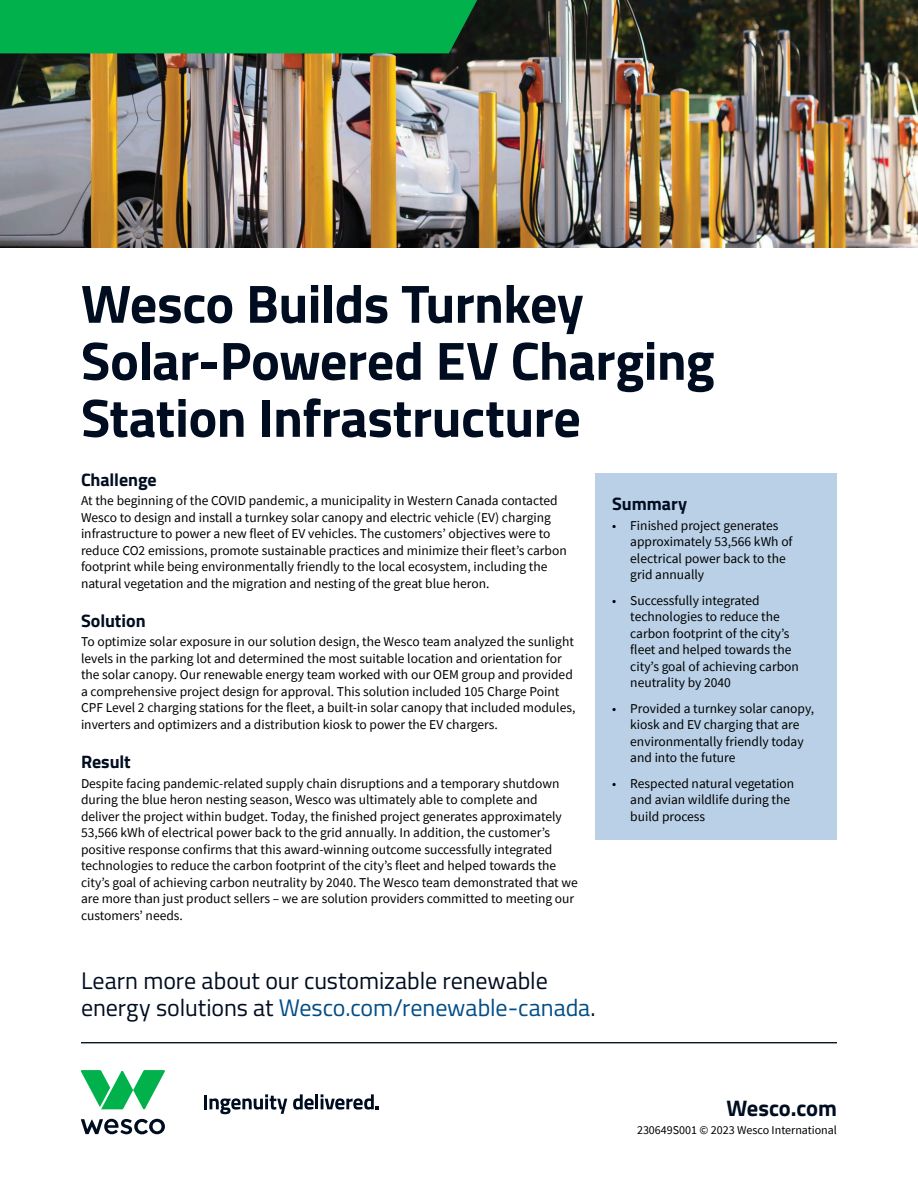
<style>
.page{position:relative;width:918px;height:1188px;background:#fff}
.page>*{position:absolute;margin:0;border:0;box-sizing:border-box;transform-origin:0 0}
.t1{font:700 54px/57px "Titillium Web";letter-spacing:-.01em;color:#000d20}
.t2{font:24px/27px "Titillium Web";letter-spacing:-.005em;color:#000d20}
.t3{font:700 22.5px "Titillium Web";letter-spacing:-.005em;color:#000d20}
.t4{font:700 18px "Titillium Web";letter-spacing:-.005em;color:#000d20}
.t5{font:13.5px/16.5px "Source Sans Pro";color:#000}
.t6{font:12px "Source Sans Pro";color:#000}
.s1{color:#004d88}
</style>
<div class="page">
<img style="left:0;top:0;width:918px;height:248px">
<div style="left:596px;top:473px;width:241px;height:367px;background:#b9d0e6"></div>
<svg style="left:81px;top:1119px;width:84px;height:15px"></svg>
<svg style="left:81px;top:1070px;width:84px;height:39px"></svg>
<hr style="left:204px;top:1095px;width:3px;height:14px;background:#000d20">
<svg style="left:209px;top:1094px;width:78px;height:20px"></svg>
<svg style="left:293px;top:1094px;width:86px;height:16px"></svg>
<div style="left:0;top:0;width:477px;height:53px;background:#00b14c"></div>
<hr style="left:81px;top:1042px;width:756px;height:1px;background:#000d20">
<h1 class="t1" style="left:81px;top:273px;width:635px">Wesco Builds Turnkey<br>Solar-Powered EV Charging<br>Station Infrastructure</h1>
<h3 class="t4" style="left:81px;top:466px;width:77px">Challenge</h3>
<p class="t5" style="left:81px;top:492px;width:487px">At the beginning of the COVID pandemic, a municipality in Western Canada contacted Wesco to design and install a turnkey solar canopy and electric vehicle (EV) charging infrastructure to power a new fleet of EV vehicles. The customers’ objectives were to reduce CO2 emissions, promote sustainable practices and minimize their fleet’s carbon footprint while being environmentally friendly to the local ecosystem, including the natural vegetation and the migration and nesting of the great blue heron.</p>
<h3 class="t4" style="left:81px;top:607px;width:66px">Solution</h3>
<p class="t5" style="left:81px;top:633px;width:496px">To optimize solar exposure in our solution design, the Wesco team analyzed the sunlight levels in the parking lot and determined the most suitable location and orientation for the solar canopy. Our renewable energy team worked with our OEM group and provided a comprehensive project design for approval. This solution included 105 Charge Point CPF Level 2 charging stations for the fleet, a built-in solar canopy that included modules, inverters and optimizers and a distribution kiosk to power the EV chargers.</p>
<h3 class="t4" style="left:81px;top:748px;width:51px">Result</h3>
<p class="t5" style="left:81px;top:775px;width:498px">Despite facing pandemic-related supply chain disruptions and a temporary shutdown during the blue heron nesting season, Wesco was ultimately able to complete and deliver the project within budget. Today, the finished project generates approximately 53,566 kWh of electrical power back to the grid annually. In addition, the customer’s positive response confirms that this award-winning outcome successfully integrated technologies to reduce the carbon footprint of the city’s fleet and helped towards the city’s goal of achieving carbon neutrality by 2040. The Wesco team demonstrated that we are more than just product sellers – we are solution providers committed to meeting our customers’ needs.</p>
<h3 class="t4" style="left:612px;top:490px;width:76px">Summary</h3>
<p class="t5" style="left:630px;top:517px;width:164px;text-indent:-18px">• Finished project generates approximately 53,566 kWh of electrical power back to the grid annually</p>
<p class="t5" style="left:630px;top:592px;width:170px;text-indent:-18px">• Successfully integrated technologies to reduce the carbon footprint of the city’s fleet and helped towards the city’s goal of achieving carbon neutrality by 2040</p>
<p class="t5" style="left:630px;top:700px;width:185px;text-indent:-18px">• Provided a turnkey solar canopy, kiosk and EV charging that are environmentally friendly today and into the future</p>
<p class="t5" style="left:630px;top:775px;width:166px;text-indent:-18px">• Respected natural vegetation and avian wildlife during the build process</p>
<h2 class="t2" style="left:81px;top:965px;width:516px">Learn more about our customizable renewable energy solutions at <span class="s1">Wesco.com/renewable-canada</span>.</h2>
<h3 class="t3" style="left:726px;top:1091px;width:112px">Wesco.com</h3>
<p class="t6" style="left:637px;top:1122px;width:201px">230649S001 © 2023 Wesco International</p>
</div>
